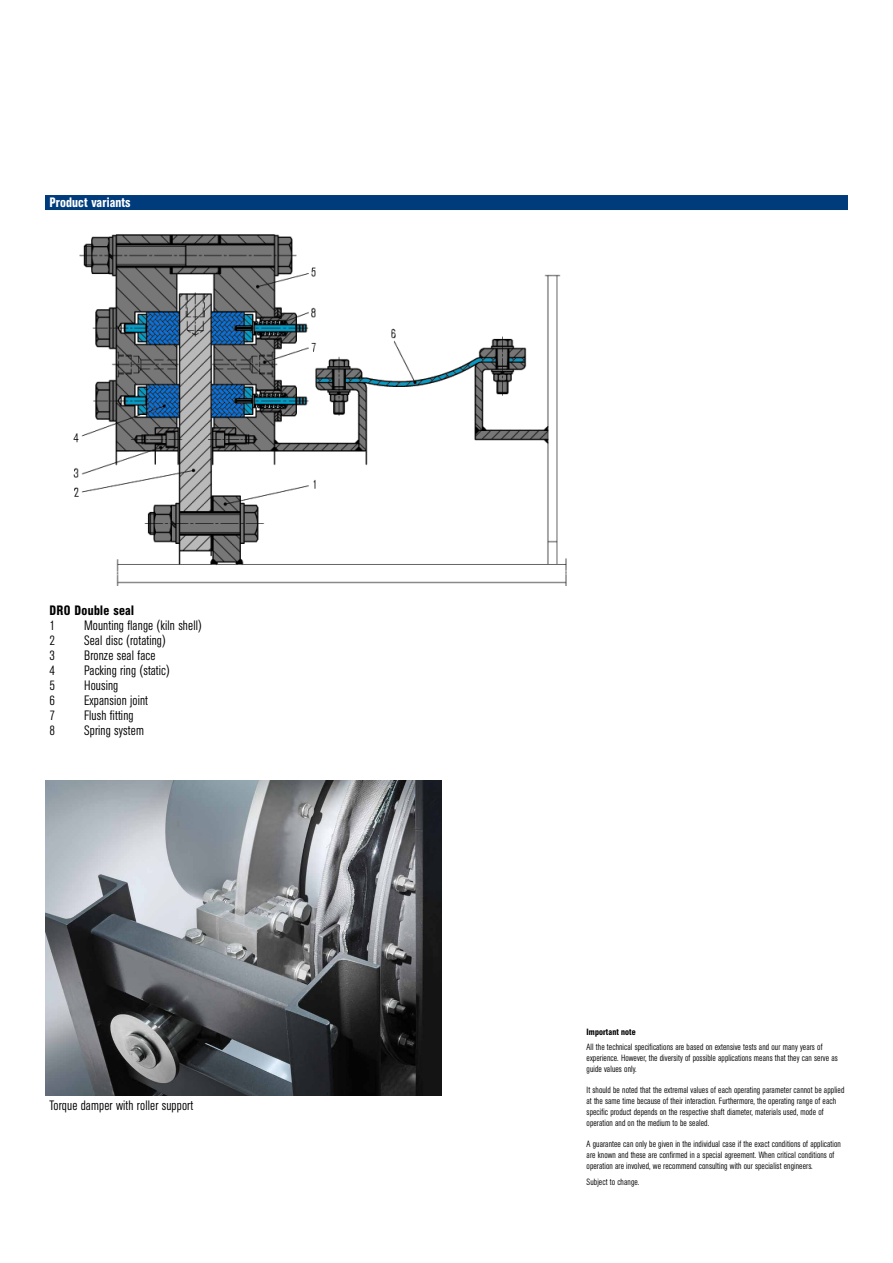
<style>
.page{position:relative;width:893px;height:1263px;background:#fff}
.page>*{position:absolute;margin:0;border:0;box-sizing:border-box;transform-origin:0 0}
.t1{font:300 condensed 13.5px "AG Book Pro";letter-spacing:.01em;color:#000}
.t2{font:500 condensed 13.5px "AG Book Pro";letter-spacing:.01em;color:#fff}
.t3{font:500 condensed 13.5px "AG Book Pro";letter-spacing:.025em;color:#000}
.t4{font:300 condensed 9px/10.8px "AG Book Pro";letter-spacing:.01em;color:#000}
.t5{font:500 condensed 9px "AG Book Pro";letter-spacing:.01em;color:#000}
</style>
<div class="page">
<img style="left:45px;top:780px;width:397px;height:315px">
<div style="left:45px;top:195px;width:803px;height:15px;background:#003c7c"></div>
<img style="left:73px;top:234px;width:494px;height:351px">
<h1 class="t2" style="left:50px;top:193px;width:83px">Product variants</h1>
<h1 class="t3" style="left:50px;top:602px;width:86px">DRO Double seal</h1>
<h1 class="t1" style="left:50px;top:617px;width:7px">1</h1>
<h1 class="t1" style="left:84px;top:617px;width:119px">Mounting flange (kiln shell)</h1>
<h1 class="t1" style="left:50px;top:632px;width:7px">2</h1>
<h1 class="t1" style="left:84px;top:632px;width:83px">Seal disc (rotating)</h1>
<h1 class="t1" style="left:50px;top:647px;width:7px">3</h1>
<h1 class="t1" style="left:84px;top:647px;width:73px">Bronze seal face</h1>
<h1 class="t1" style="left:50px;top:662px;width:7px">4</h1>
<h1 class="t1" style="left:84px;top:662px;width:87px">Packing ring (static)</h1>
<h1 class="t1" style="left:50px;top:677px;width:7px">5</h1>
<h1 class="t1" style="left:84px;top:677px;width:36px">Housing</h1>
<h1 class="t1" style="left:50px;top:692px;width:7px">6</h1>
<h1 class="t1" style="left:84px;top:692px;width:66px">Expansion joint</h1>
<h1 class="t1" style="left:50px;top:707px;width:7px">7</h1>
<h1 class="t1" style="left:84px;top:707px;width:51px">Flush fitting</h1>
<h1 class="t1" style="left:50px;top:722px;width:7px">8</h1>
<h1 class="t1" style="left:84px;top:722px;width:61px">Spring system</h1>
<h1 class="t1" style="left:50px;top:1097px;width:145px">Torque damper with roller support</h1>
<p class="t5" style="left:587px;top:1026px;width:51px">Important note</p>
<p class="t4" style="left:587px;top:1041px;width:253px">All the technical specifications are based on extensive tests and our many years of experience. However, the diversity of possible applications means that they can serve as guide values only.</p>
<p class="t4" style="left:587px;top:1085px;width:259px">It should be noted that the extremal values of each operating parameter cannot be applied at the same time because of their interaction. Furthermore, the operating range of each specific product depends on the respective shaft diameter, materials used, mode of operation and on the medium to be sealed.</p>
<p class="t4" style="left:587px;top:1139px;width:256px">A guarantee can only be given in the individual case if the exact conditions of application are known and these are confirmed in a special agreement. When critical conditions of operation are involved, we recommend consulting with our specialist engineers.</p>
<p class="t4" style="left:587px;top:1176px;width:54px">Subject to change.</p>
</div>
